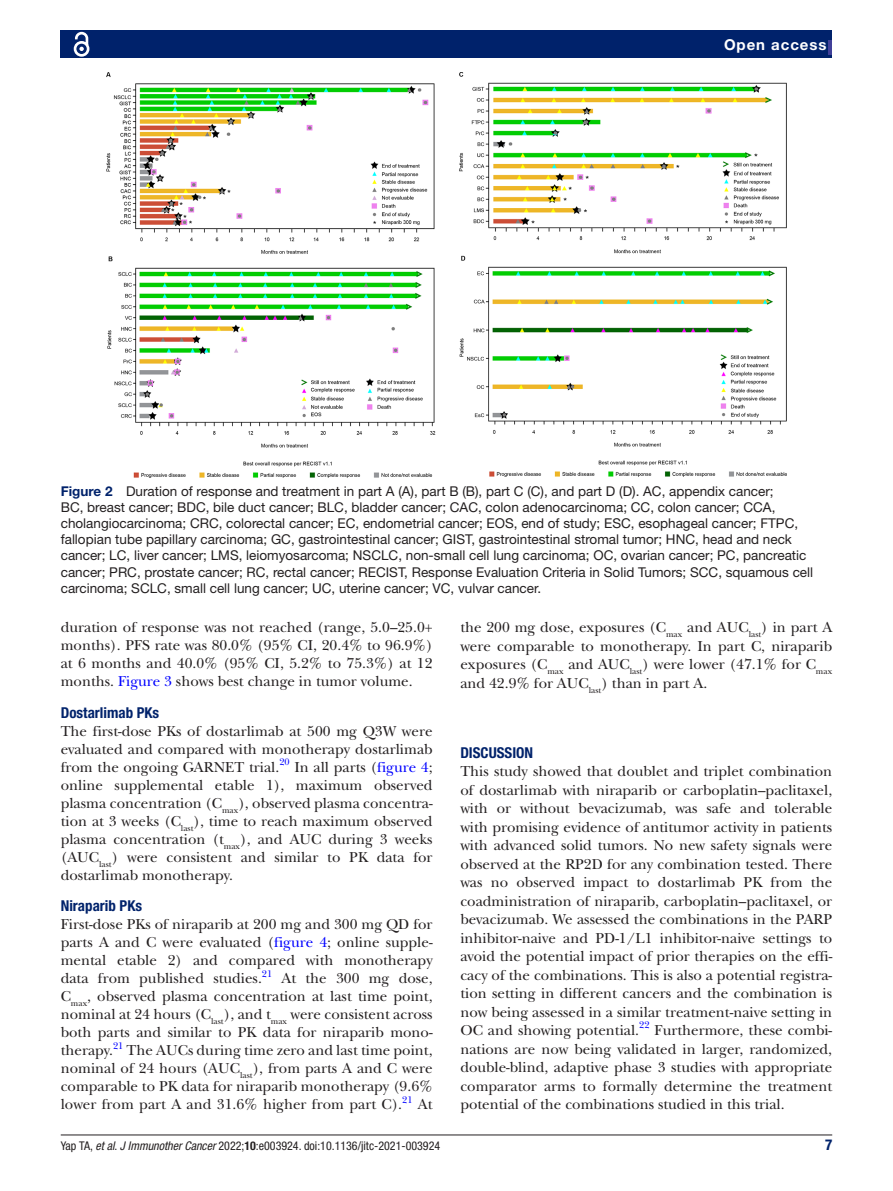
<style>
.page{position:relative;width:893px;height:1191px;background:#fff}
.page>*{position:absolute;margin:0;border:0;box-sizing:border-box;transform-origin:0 0}
.t1{font:15px/18px "New Baskerville";color:#231f20;text-align:justify}
.t2{font:700 condensed 15px "Helvetica Neue LT Std";color:#00226b}
.t3{font:700 15px "Helvetica Neue LT Std";letter-spacing:.065em;color:#fff}
.t4{font:13.5px/16.2px "Helvetica Neue LT Std";color:#231f20}
.t5{font:condensed 12px "Helvetica Neue LT Std";color:#231f20}
.t6{font:9.9px "New Baskerville";color:#00f}
.s1{font-weight:700;color:#00226b}
.s2{color:#00f}
.s3{font-style:italic}
.s4{font-weight:700}
</style>
<div class="page">
<hr style="left:61px;top:1134px;width:771px;height:1px;background:#231f20">
<div style="left:61px;top:31px;width:771px;height:27px;background:#00226b"></div>
<hr style="left:828px;top:40px;width:4px;height:15px;background:#414099">
<svg style="left:73px;top:31px;width:17px;height:26px"></svg>
<img style="left:106px;top:73px;width:681px;height:405px">
<p class="t3" style="left:724px;top:35px;width:104px">Open access</p>
<p class="t4" style="left:61px;top:482px;width:754px"><span class="s1">Figure 2</span> Duration of response and treatment in part A (A), part B (B), part C (C), and part D (D). AC, appendix cancer;<br>BC, breast cancer; BDC, bile duct cancer; BLC, bladder cancer; CAC, colon adenocarcinoma; CC, colon cancer; CCA, cholangiocarcinoma; CRC, colorectal cancer; EC, endometrial cancer; EOS, end of study; ESC, esophageal cancer; FTPC, fallopian tube papillary carcinoma; GC, gastrointestinal cancer; GIST, gastrointestinal stromal tumor; HNC, head and neck cancer; LC, liver cancer; LMS, leiomyosarcoma; NSCLC, non-small cell lung carcinoma; OC, ovarian cancer; PC, pancreatic cancer; PRC, prostate cancer; RC, rectal cancer; RECIST, Response Evaluation Criteria in Solid Tumors; SCC, squamous cell carcinoma; SCLC, small cell lung cancer; UC, uterine cancer; VC, vulvar cancer.</p>
<p class="t1" style="left:61px;top:618px;width:373px">duration of response was not reached (range, 5.0–25.0+ months). PFS rate was 80.0% (95% CI, 20.4% to 96.9%) at 6 months and 40.0% (95% CI, 5.2% to 75.3%) at 12 months. <span class="s2">Figure 3</span> shows best change in tumor volume.</p>
<p class="t2" style="left:61px;top:703px;width:100px">Dostarlimab PKs</p>
<p class="t1" style="left:61px;top:722px;width:373px">The first-dose PKs of dostarlimab at 500 mg Q3W were evaluated and compared with monotherapy dostarlimab from the ongoing GARNET trial.</p>
<p class="t6" style="left:279px;top:756px;width:12px">20</p>
<p class="t1" style="left:61px;top:758px;width:373px;text-indent:234px">In all parts (<span class="s2">figure 4</span>; online supplemental etable 1), maximum observed plasma concentration (C<sub>max</sub>), observed plasma concentra&shy;tion at 3 weeks (C<sub>last</sub>), time to reach maximum observed plasma concentration (t<sub>max</sub>), and AUC during 3 weeks (AUC<sub>last</sub>) were consistent and similar to PK data for dostarlimab monotherapy.</p>
<p class="t2" style="left:61px;top:897px;width:83px">Niraparib PKs</p>
<p class="t1" style="left:61px;top:915px;width:373px">First-dose PKs of niraparib at 200 mg and 300 mg QD for parts A and C were evaluated (<span class="s2">figure 4</span>; online supple&shy;mental etable 2) and compared with monotherapy data from published studies.<sup>21</sup></p>
<p class="t1" style="left:61px;top:969px;width:373px;text-indent:221px">At the 300 mg dose, C<sub>max</sub>, observed plasma concentration at last time point, nominal at 24 hours (C<sub>last</sub>), and t<sub>max</sub> were consistent across both parts and similar to PK data for niraparib mono&shy;therapy.</p>
<p class="t6" style="left:113px;top:1039px;width:12px">21</p>
<p class="t1" style="left:61px;top:1041px;width:373px;text-indent:66px">The AUCs during time zero and last time point, nominal of 24 hours (AUC<sub>last</sub>), from parts A and C were comparable to PK data for niraparib monotherapy (9.6% lower from part A and 31.6% higher from part C).</p>
<p class="t6" style="left:402px;top:1093px;width:12px">21</p>
<p class="t1" style="left:418px;top:1095px;width:16px">At</p>
<p class="t1" style="left:460px;top:618px;width:373px;line-height:18.5px">the 200 mg dose, exposures (C<sub>max</sub> and AUC<sub>last</sub>) in part A were comparable to monotherapy. In part C, niraparib exposures (C<sub>max</sub> and AUC<sub>last</sub>) were lower (47.1% for C<sub>max </sub>and 42.9% for AUC<sub>last</sub>) than in part A.</p>
<p class="t2" style="left:460px;top:743px;width:74px">DISCUSSION</p>
<p class="t1" style="left:460px;top:762px;width:373px;line-height:18.5px">This study showed that doublet and triplet combination of dostarlimab with niraparib or carboplatin–paclitaxel, with or without bevacizumab, was safe and tolerable with promising evidence of antitumor activity in patients with advanced solid tumors. No new safety signals were observed at the RP2D for any combination tested. There was no observed impact to dostarlimab PK from the coadministration of niraparib, carboplatin–paclitaxel, or bevacizumab. We assessed the combinations in the PARP inhibitor-naive and PD-1/L1 inhibitor-naive settings to avoid the potential impact of prior therapies on the effi&shy;cacy of the combinations. This is also a potential registra&shy;tion setting in different cancers and the combination is now being assessed in a similar treatment-naive setting in OC and showing potential.<sup>22</sup> Furthermore, these combi&shy;nations are now being validated in larger, randomized, double-blind, adaptive phase 3 studies with appropriate comparator arms to formally determine the treatment potential of the combinations studied in this trial.</p>
<p class="t5" style="left:61px;top:1138px;width:381px">Yap TA, <span class="s3">et al</span>. <span class="s3">J Immunother Cancer</span> 2022;<span class="s4">10</span>:e003924. doi:10.1136/jitc-2021-003924</p>
<p class="t2" style="left:825px;top:1135px;width:9px">7</p>
</div>
